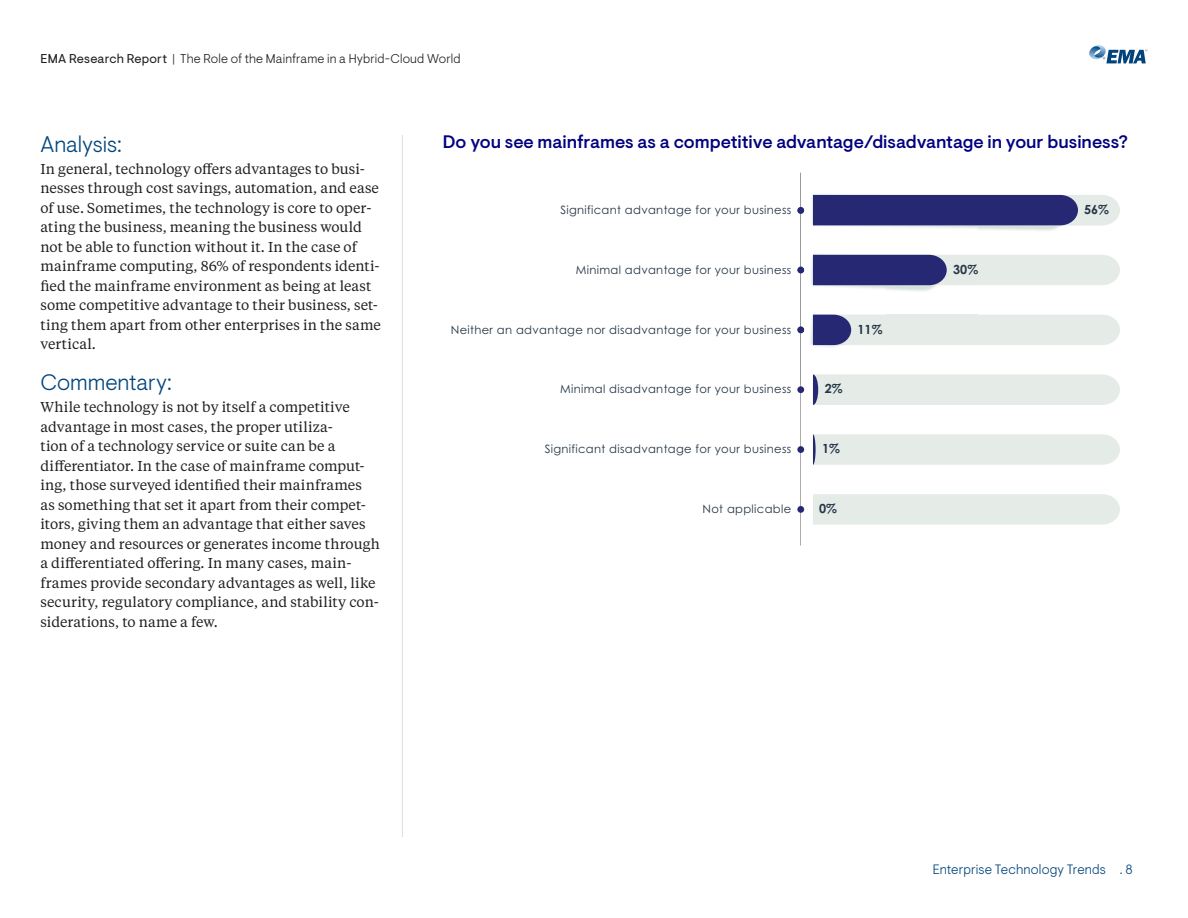
<style>
.page{position:relative;width:1188px;height:918px;background:#fff}
.page>*{position:absolute;margin:0;border:0;box-sizing:border-box;transform-origin:0 0}
.Heading_2{font:300 22.5px "Visuelt Pro";color:#00457c}
.Heading_3{font:500 18px "Visuelt Pro";color:#000080}
.t1{font:14.25px/19.5px "Tiempos Text";letter-spacing:.005em;color:#231f20}
.t2{font:300 13.5px "Visuelt Pro";letter-spacing:.015em;color:#00457c}
.t3{font:300 12.75px "Visuelt Pro";letter-spacing:.015em;color:#211f22}
.t4{font:700 12.6px "Century Gothic";color:#253646}
.t5{font:11.55px "Century Gothic";letter-spacing:.03em;color:#253646}
.s1{font-weight:400}
.s2{color:#211f22}
</style>
<div class="page">
<svg style="left:1089px;top:45px;width:58px;height:18px"></svg>
<hr style="left:402px;top:135px;width:1px;height:702px;background:#dae0df">
<div style="left:813px;top:494px;width:307px;height:31px;background:#e5ece8"></div>
<hr style="left:801px;top:173px;width:1px;height:373px;background:#040503">
<div style="left:797px;top:386px;width:7px;height:7px;background:#272873;border-radius:50%"></div>
<div style="left:797px;top:446px;width:7px;height:7px;background:#272873;border-radius:50%"></div>
<div style="left:797px;top:506px;width:7px;height:7px;background:#272873;border-radius:50%"></div>
<img style="left:800px;top:315px;width:40px;height:70px">
<img style="left:801px;top:333px;width:1px;height:52px">
<img style="left:800px;top:173px;width:302px;height:58px">
<img style="left:801px;top:173px;width:1px;height:44px">
<svg style="left:797px;top:207px;width:7px;height:7px"></svg>
<img style="left:800px;top:267px;width:177px;height:48px">
<img style="left:801px;top:277px;width:1px;height:49px">
<svg style="left:797px;top:326px;width:7px;height:7px"></svg>
<img style="left:799px;top:217px;width:178px;height:50px">
<svg style="left:797px;top:267px;width:7px;height:10px"></svg>
<div style="left:813px;top:374px;width:307px;height:31px;background:#e5ece8"></div>
<svg style="left:813px;top:315px;width:307px;height:30px;background:#cfd6db"></svg>
<div style="left:813px;top:434px;width:307px;height:31px;background:#e5ece8"></div>
<svg style="left:813px;top:195px;width:307px;height:30px;background:#434584"></svg>
<svg style="left:813px;top:255px;width:307px;height:30px;background:#9499b6"></svg>
<p class="t3" style="left:40px;top:52px;width:422px"><span class="s1">EMA Research Report</span> | The Role of the Mainframe in a Hybrid-Cloud World</p>
<p class="Heading_2" style="left:40px;top:131px;width:83px">Analysis:</p>
<p class="t1" style="left:40px;top:158px;width:342px">In general, technology offers advantages to busi&shy;nesses through cost savings, automation, and ease of use. Sometimes, the technology is core to oper&shy;ating the business, meaning the business would not be able to function without it. In the case of mainframe computing, 86% of respondents identi&shy;fied the mainframe environment as being at least some competitive advantage to their business, set&shy;ting them apart from other enterprises in the same ve<span class="s2">rtical.</span></p>
<p class="Heading_2" style="left:40px;top:369px;width:133px">Commentary:</p>
<p class="t1" style="left:40px;top:397px;width:341px">While technology is not by itself a competitive advantage in most cases, the proper utiliza-<br>tion of a technology service or suite can be a differentiator. In the case of mainframe comput&shy;ing, those surveyed identified their mainframes as something that set it apart from their compet&shy;itors, giving them an advantage that either saves money and resources or generates income through a differentiated offering. In many cases, main&shy;frames provide secondary advantages as well, like security, regulatory compliance, and stability con&shy;siderations, to nam<span class="s2">e a few.</span></p>
<p class="Heading_3" style="left:443px;top:132px;width:687px">Do you see mainframes as a competitive advantage/disadvantage in your business?</p>
<p class="t5" style="left:560px;top:202px;width:232px">Significant advantage for your business</p>
<p class="t4" style="left:1084px;top:200px;width:26px">56%</p>
<p class="t5" style="left:576px;top:261px;width:217px">Minimal advantage for your business</p>
<p class="t4" style="left:953px;top:260px;width:26px">30%</p>
<p class="t5" style="left:451px;top:321px;width:342px">Neither an advantage nor disadvantage for your business</p>
<p class="t4" style="left:858px;top:319px;width:26px">11%</p>
<p class="t5" style="left:560px;top:381px;width:233px">Minimal disadvantage for your business</p>
<p class="t4" style="left:825px;top:379px;width:19px">2%</p>
<p class="t5" style="left:545px;top:441px;width:248px">Significant disadvantage for your business</p>
<p class="t4" style="left:822px;top:439px;width:19px">1%</p>
<p class="t5" style="left:703px;top:501px;width:90px">Not applicable</p>
<p class="t4" style="left:819px;top:499px;width:19px">0%</p>
<p class="t2" style="left:933px;top:862px;width:175px">Enterprise Technology Trends</p>
<p class="t2" style="left:1120px;top:862px;width:14px">. 8</p>
</div>
